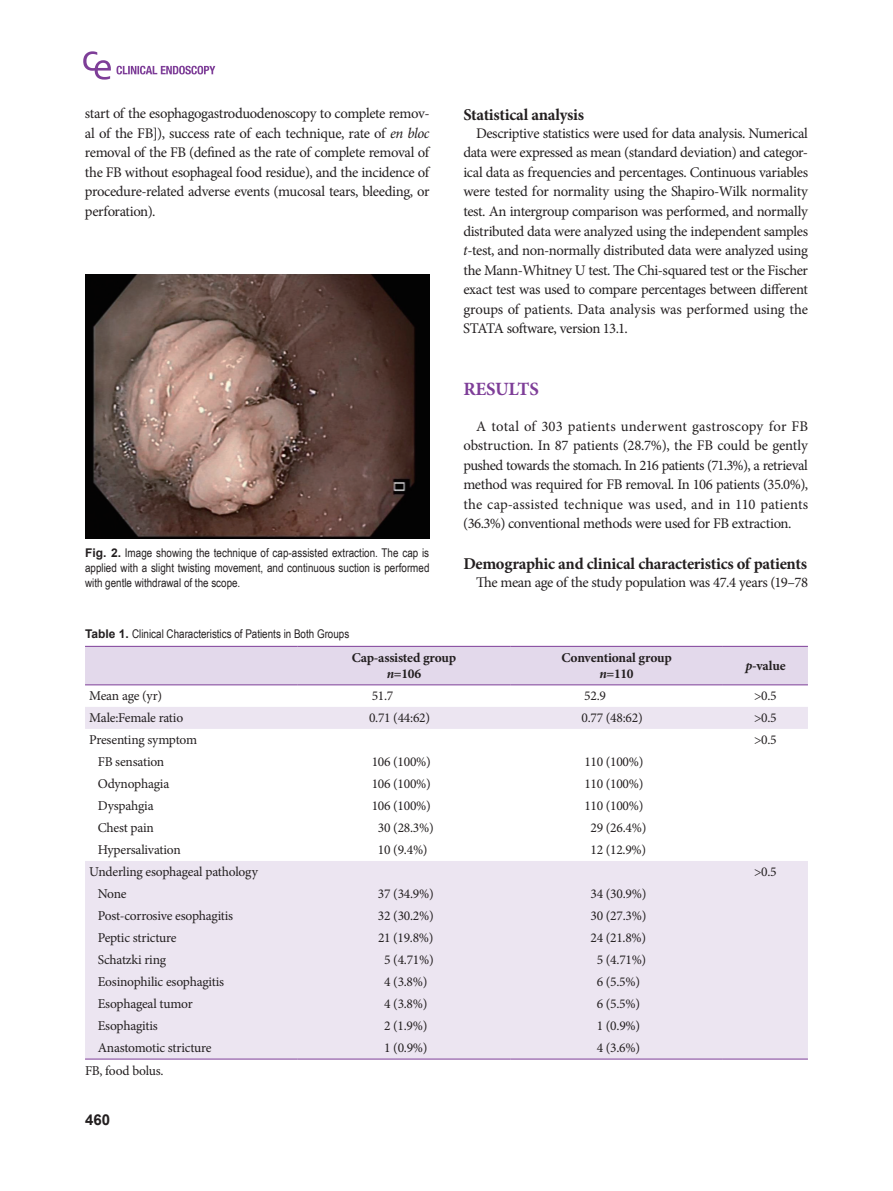
<style>
.page{position:relative;width:893px;height:1191px;background:#fff}
.page>*{position:absolute;margin:0;border:0;box-sizing:border-box;transform-origin:0 0}
.t1{font:700 18.75px "Minion Pro";color:#7e3e98}
.t2{font:700 16.5px "Minion Pro";letter-spacing:-.02em;color:#231f20}
.t3{font:700 15px "Arial";color:#231f20}
.t4{font:14.7px/19.5px "Minion Pro";letter-spacing:-.025em;color:#231f20;text-align:justify}
.t5{font:13.5px "Minion Pro";letter-spacing:-.02em;color:#231f20}
.t6{font:700 13.5px/16.5px "Minion Pro";letter-spacing:-.015em;color:#231f20;text-align:center}
.t7{font:12px/15px "Arial Narrow";color:#231f20;text-align:justify}
.s1{font-style:italic}
.s2{font-family:"Arial";font-weight:700}
</style>
<div class="page">
<svg style="left:117px;top:66px;width:98px;height:8px"></svg>
<svg style="left:83px;top:51px;width:28px;height:29px"></svg>
<img style="left:85px;top:274px;width:344px;height:264px">
<div style="left:85px;top:647px;width:723px;height:37px;background:#e3d9eb"></div>
<svg style="left:85px;top:707px;width:723px;height:351px;fill:#ece5f1"></svg>
<hr style="left:85px;top:646px;width:213px;height:1px;background:#7e3e98">
<hr style="left:298px;top:646px;width:212px;height:1px;background:#7e3e98">
<hr style="left:510px;top:646px;width:213px;height:1px;background:#7e3e98">
<hr style="left:723px;top:646px;width:85px;height:1px;background:#7e3e98">
<hr style="left:85px;top:684px;width:213px;height:1px;background:#7e3e98">
<hr style="left:298px;top:684px;width:212px;height:1px;background:#7e3e98">
<hr style="left:510px;top:684px;width:213px;height:1px;background:#7e3e98">
<hr style="left:723px;top:684px;width:85px;height:1px;background:#7e3e98">
<hr style="left:85px;top:1058px;width:213px;height:1px;background:#7e3e98">
<hr style="left:298px;top:1058px;width:212px;height:1px;background:#7e3e98">
<hr style="left:510px;top:1058px;width:213px;height:1px;background:#7e3e98">
<hr style="left:723px;top:1058px;width:85px;height:1px;background:#7e3e98">
<p class="t4" style="left:85px;top:104px;width:346px">start of the esophagogastroduodenoscopy to complete remov&shy;al of the FB]), success rate of each technique, rate of <span class="s1">en bloc </span>removal of the FB (defined as the rate of complete removal of the FB without esophageal food residue), and the incidence of procedure-related adverse events (mucosal tears, bleeding, or perforation).</p>
<p class="t2" style="left:463px;top:103px;width:122px">Statistical analysis</p>
<p class="t4" style="left:463px;top:124px;width:346px;text-indent:13px">Descriptive statistics were used for data analysis. Numerical data were expressed as mean (standard deviation) and categor&shy;ical data as frequencies and percentages. Continuous variables were tested for normality using the Shapiro-Wilk normality test. An intergroup comparison was performed, and normally distributed data were analyzed using the independent samples <span class="s1">t</span>-test, and non-normally distributed data were analyzed using the Mann-Whitney U test. The Chi-squared test or the Fischer exact test was used to compare percentages between different groups of patients. Data analysis was performed using the STATA software, version 13.1.</p>
<p class="t1" style="left:463px;top:376px;width:66px">Results</p>
<p class="t4" style="left:463px;top:416px;width:346px;text-indent:13px">A total of 303 patients underwent gastroscopy for FB obstruction. In 87 patients (28.7%), the FB could be gently pushed towards the stomach. In 216 patients (71.3%), a retrieval method was required for FB removal. In 106 patients (35.0%), the cap-assisted technique was used, and in 110 patients (36.3%) conventional methods were used for FB extraction.</p>
<p class="t2" style="left:463px;top:551px;width:345px">Demographic and clinical characteristics of patients</p>
<p class="t4" style="left:476px;top:572px;width:333px">The mean age of the study population was 47.4 years (19–78</p>
<p class="t7" style="left:85px;top:544px;width:346px"><span class="s2">Fig. 2.</span> Image showing the technique of cap-assisted extraction. The cap is applied with a slight twisting movement, and continuous suction is performed with gentle withdrawal of the scope.</p>
<p class="t7" style="left:85px;top:625px;width:266px"><span class="s2">Table 1.</span> Clinical Characteristics of Patients in Both Groups</p>
<p class="t6" style="left:352px;top:649px;width:106px">Cap-assisted group <span class="s1">n</span>=106</p>
<p class="t6" style="left:561px;top:649px;width:112px">Conventional group <span class="s1">n</span>=110</p>
<p class="t6" style="left:745px;top:657px;width:42px"><span class="s1">p</span>-value</p>
<p class="t5" style="left:89px;top:687px;width:74px">Mean age (yr)</p>
<p class="t5" style="left:372px;top:687px;width:23px">51.7</p>
<p class="t5" style="left:584px;top:687px;width:23px">52.9</p>
<p class="t5" style="left:754px;top:687px;width:24px">&gt;0.5</p>
<p class="t5" style="left:89px;top:709px;width:96px">Male:Female ratio</p>
<p class="t5" style="left:369px;top:709px;width:63px">0.71 (44:62)</p>
<p class="t5" style="left:581px;top:709px;width:63px">0.77 (48:62)</p>
<p class="t5" style="left:754px;top:709px;width:24px">&gt;0.5</p>
<p class="t5" style="left:89px;top:731px;width:109px">Presenting symptom</p>
<p class="t5" style="left:754px;top:731px;width:24px">&gt;0.5</p>
<p class="t5" style="left:98px;top:753px;width:68px">FB sensation</p>
<p class="t5" style="left:372px;top:753px;width:61px">106 (100%)</p>
<p class="t5" style="left:584px;top:753px;width:60px">110 (100%)</p>
<p class="t5" style="left:98px;top:775px;width:73px">Odynophagia</p>
<p class="t5" style="left:372px;top:775px;width:61px">106 (100%)</p>
<p class="t5" style="left:584px;top:775px;width:60px">110 (100%)</p>
<p class="t5" style="left:98px;top:797px;width:57px">Dyspahgia</p>
<p class="t5" style="left:372px;top:797px;width:61px">106 (100%)</p>
<p class="t5" style="left:584px;top:797px;width:60px">110 (100%)</p>
<p class="t5" style="left:98px;top:819px;width:58px">Chest pain</p>
<p class="t5" style="left:378px;top:819px;width:57px">30 (28.3%)</p>
<p class="t5" style="left:590px;top:819px;width:57px">29 (26.4%)</p>
<p class="t5" style="left:98px;top:841px;width:85px">Hypersalivation</p>
<p class="t5" style="left:378px;top:841px;width:51px">10 (9.4%)</p>
<p class="t5" style="left:591px;top:841px;width:57px">12 (12.9%)</p>
<p class="t5" style="left:89px;top:863px;width:170px">Underling esophageal pathology</p>
<p class="t5" style="left:754px;top:863px;width:24px">&gt;0.5</p>
<p class="t5" style="left:98px;top:885px;width:30px">None</p>
<p class="t5" style="left:378px;top:885px;width:57px">37 (34.9%)</p>
<p class="t5" style="left:590px;top:885px;width:57px">34 (30.9%)</p>
<p class="t5" style="left:98px;top:907px;width:137px">Post-corrosive esophagitis</p>
<p class="t5" style="left:378px;top:907px;width:57px">32 (30.2%)</p>
<p class="t5" style="left:590px;top:907px;width:57px">30 (27.3%)</p>
<p class="t5" style="left:98px;top:929px;width:80px">Peptic stricture</p>
<p class="t5" style="left:378px;top:929px;width:57px">21 (19.8%)</p>
<p class="t5" style="left:590px;top:929px;width:57px">24 (21.8%)</p>
<p class="t5" style="left:98px;top:951px;width:70px">Schatzki ring</p>
<p class="t5" style="left:384px;top:951px;width:51px">5 (4.71%)</p>
<p class="t5" style="left:597px;top:951px;width:51px">5 (4.71%)</p>
<p class="t5" style="left:98px;top:973px;width:128px">Eosinophilic esophagitis</p>
<p class="t5" style="left:384px;top:973px;width:45px">4 (3.8%)</p>
<p class="t5" style="left:597px;top:973px;width:45px">6 (5.5%)</p>
<p class="t5" style="left:98px;top:995px;width:96px">Esophageal tumor</p>
<p class="t5" style="left:384px;top:995px;width:45px">4 (3.8%)</p>
<p class="t5" style="left:597px;top:995px;width:45px">6 (5.5%)</p>
<p class="t5" style="left:98px;top:1017px;width:62px">Esophagitis</p>
<p class="t5" style="left:384px;top:1017px;width:45px">2 (1.9%)</p>
<p class="t5" style="left:597px;top:1017px;width:45px">1 (0.9%)</p>
<p class="t5" style="left:98px;top:1039px;width:115px">Anastomotic stricture</p>
<p class="t5" style="left:384px;top:1039px;width:45px">1 (0.9%)</p>
<p class="t5" style="left:597px;top:1039px;width:45px">4 (3.6%)</p>
<p class="t5" style="left:85px;top:1061px;width:80px">FB, food bolus.</p>
<p class="t3" style="left:85px;top:1109px;width:27px">460</p>
</div>
